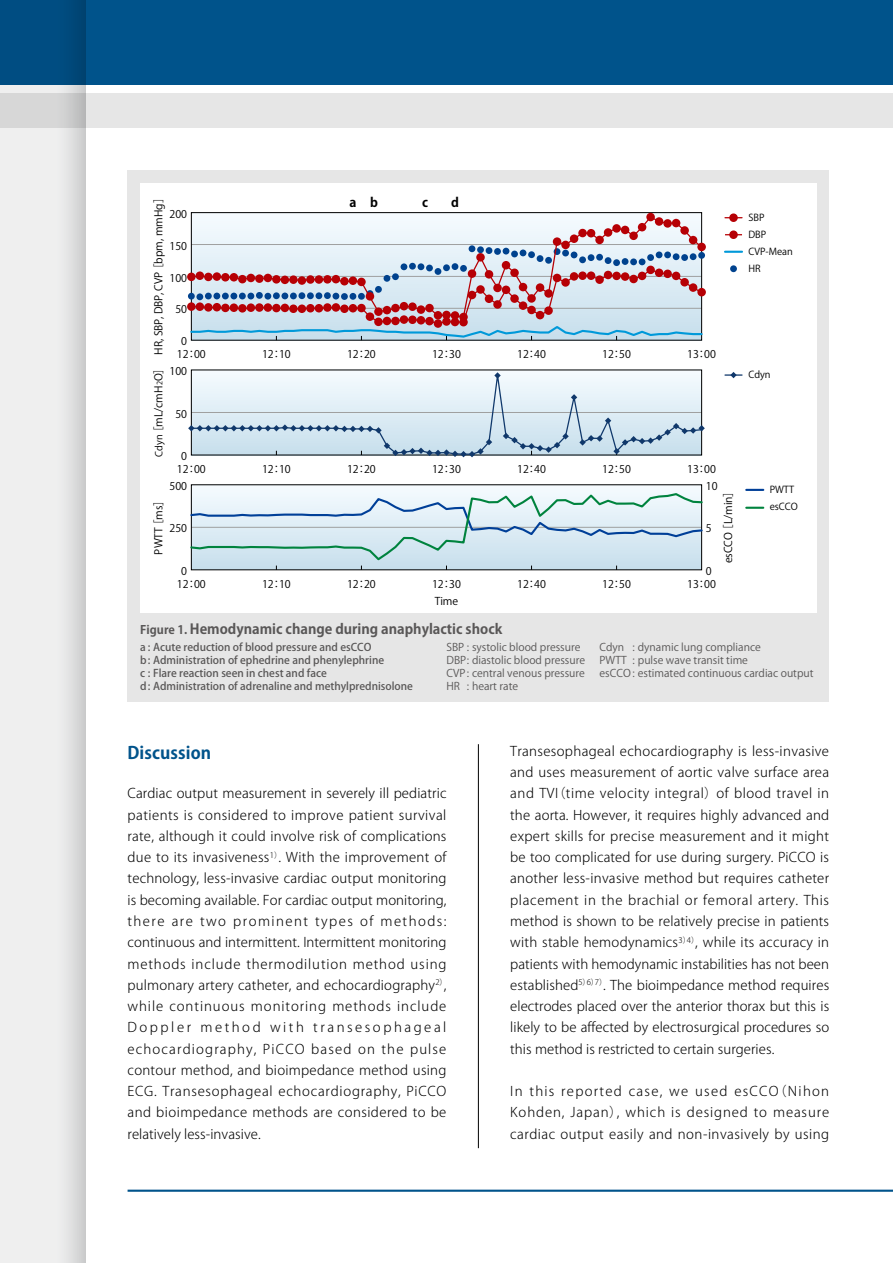
<style>
.page{position:relative;width:893px;height:1263px;background:#fff}
.page>*{position:absolute;margin:0;border:0;box-sizing:border-box;transform-origin:0 0}
.t1{font:700 16.95px "Koz Go Pro";letter-spacing:.005em;color:#00538b}
.t2{font:700 13.8px "Koz Go Pro";color:#595757}
.t3{font:300 13.35px/21.3px "Koz Go Pro";letter-spacing:.035em;color:#000;text-align:justify}
.t4{font:700 12.75px "Koz Go Pro";color:#000}
.t5{font:10.65px "Koz Go Pro";color:#000}
.t6{font:10.65px/12.8px "Koz Go Pro";color:#595757}
.t7{font:500 10.65px/12.8px "Koz Go Pro";color:#595757}
.t8{font:9.6px/17px "Koz Go Pro";color:#000}
.s1{font-size:9.6px}
.s2{font-size:7.5px}
.s3{font-size:11.7px}
</style>
<div class="page">
<div style="left:0;top:0;width:893px;height:85px;background:#00538b"></div>
<div style="left:0;top:94px;width:893px;height:34px;background:#e6e6e6"></div>
<svg style="left:0;top:0;width:85px;height:1263px"></svg>
<hr style="left:128px;top:1189px;width:765px;height:3px;background:#00538b">
<hr style="left:478px;top:744px;width:1px;height:404px;background:#000">
<div style="left:128px;top:170px;width:701px;height:532px;background:#e6e6e6"></div>
<div style="left:140px;top:183px;width:676px;height:429px;background:#fff"></div>
<div style="left:191px;top:485px;width:511px;height:85px;background:#f3fafe"></div>
<svg style="left:725px;top:251px;width:17px;height:2px"></svg>
<div style="left:698px;top:252px;width:7px;height:7px;background:#00428e;border-radius:50%"></div>
<div style="left:730px;top:265px;width:7px;height:7px;background:#00428e;border-radius:50%"></div>
<div style="left:729px;top:230px;width:9px;height:9px;background:#b60005;border-radius:50%"></div>
<svg style="left:187px;top:302px;width:9px;height:9px"></svg>
<svg style="left:190px;top:369px;width:513px;height:86px"></svg>
<svg style="left:190px;top:492px;width:513px;height:78px"></svg>
<svg style="left:188px;top:424px;width:194px;height:9px"></svg>
<svg style="left:384px;top:439px;width:108px;height:18px"></svg>
<svg style="left:494px;top:372px;width:7px;height:7px"></svg>
<svg style="left:503px;top:433px;width:66px;height:22px"></svg>
<svg style="left:571px;top:394px;width:6px;height:7px"></svg>
<svg style="left:579px;top:417px;width:126px;height:38px"></svg>
<svg style="left:189px;top:288px;width:515px;height:52px"></svg>
<div style="left:187px;top:273px;width:9px;height:8px;background:#b60005;border-radius:50%"></div>
<div style="left:442px;top:311px;width:9px;height:8px;background:#b60005;border-radius:50%"></div>
<div style="left:459px;top:313px;width:9px;height:8px;background:#b60005;border-radius:50%"></div>
<svg style="left:646px;top:213px;width:9px;height:8px"></svg>
<svg style="left:697px;top:243px;width:9px;height:8px"></svg>
<div style="left:729px;top:213px;width:9px;height:9px;background:#b60005;border-radius:50%"></div>
<svg style="left:725px;top:372px;width:17px;height:6px"></svg>
<svg style="left:746px;top:489px;width:17px;height:2px"></svg>
<svg style="left:746px;top:507px;width:17px;height:2px"></svg>
<svg style="left:190px;top:215px;width:513px;height:103px"></svg>
<p class="t4" style="left:349px;top:194px;width:30px">a b</p>
<p class="t4" style="left:422px;top:194px;width:7px">c</p>
<p class="t4" style="left:451px;top:194px;width:9px">d</p>
<p class="t5" style="left:152px;top:355px;width:163px;rotate:-90deg">HR, SBP, DBP, CVP ［bpm, mmHg］</p>
<p class="t5" style="left:152px;top:457px;width:95px;rotate:-90deg"><span class="s1">Cdyn</span>［mL/cmH<span class="s2">2</span>O］</p>
<p class="t5" style="left:170px;top:207px;width:19px">200</p>
<p class="t5" style="left:170px;top:239px;width:19px">150</p>
<p class="t5" style="left:170px;top:271px;width:19px">100</p>
<p class="t5" style="left:175px;top:303px;width:13px">50</p>
<p class="t5" style="left:181px;top:334px;width:7px">0</p>
<p class="t5" style="left:170px;top:364px;width:19px">100</p>
<p class="t5" style="left:175px;top:407px;width:13px">50</p>
<p class="t5" style="left:181px;top:449px;width:7px">0</p>
<p class="t5" style="left:170px;top:479px;width:19px">500</p>
<p class="t5" style="left:170px;top:522px;width:19px">250</p>
<p class="t5" style="left:181px;top:564px;width:7px">0</p>
<p class="t5" style="left:177px;top:347px;width:30px">12：00</p>
<p class="t5" style="left:262px;top:347px;width:30px">12：10</p>
<p class="t5" style="left:347px;top:347px;width:30px">12：20</p>
<p class="t5" style="left:432px;top:347px;width:30px">12：30</p>
<p class="t5" style="left:517px;top:347px;width:30px">12：40</p>
<p class="t5" style="left:602px;top:347px;width:30px">12：50</p>
<p class="t5" style="left:687px;top:347px;width:30px">13：00</p>
<p class="t5" style="left:177px;top:462px;width:30px">12：00</p>
<p class="t5" style="left:262px;top:462px;width:30px">12：10</p>
<p class="t5" style="left:347px;top:462px;width:30px">12：20</p>
<p class="t5" style="left:432px;top:462px;width:30px">12：30</p>
<p class="t5" style="left:517px;top:462px;width:30px">12：40</p>
<p class="t5" style="left:602px;top:462px;width:30px">12：50</p>
<p class="t5" style="left:687px;top:462px;width:30px">13：00</p>
<p class="t5" style="left:706px;top:479px;width:13px">10</p>
<p class="t5" style="left:706px;top:522px;width:7px">5</p>
<p class="t5" style="left:706px;top:564px;width:7px">0</p>
<p class="t5" style="left:152px;top:554px;width:61px;rotate:-90deg">PWTT ［ms］</p>
<p class="t5" style="left:721px;top:563px;width:79px;rotate:-90deg">esCCO ［L/min］</p>
<p class="t5" style="left:435px;top:594px;width:25px">Time</p>
<p class="t5" style="left:177px;top:577px;width:30px">12：00</p>
<p class="t5" style="left:262px;top:577px;width:30px">12：10</p>
<p class="t5" style="left:347px;top:577px;width:30px">12：20</p>
<p class="t5" style="left:432px;top:577px;width:30px">12：30</p>
<p class="t5" style="left:517px;top:577px;width:30px">12：40</p>
<p class="t5" style="left:602px;top:577px;width:30px">12：50</p>
<p class="t5" style="left:687px;top:577px;width:30px">13：00</p>
<p class="t8" style="left:748px;top:209px;width:46px">SBP<br>DBP<br>CVP-Mean<br>HR</p>
<p class="t8" style="left:748px;top:367px;width:24px">Cdyn</p>
<p class="t8" style="left:770px;top:481px;width:30px">PWTT esCCO</p>
<p class="t2" style="left:140px;top:620px;width:364px"><span class="s3">Figure 1.</span> Hemodynamic change during anaphylactic shock</p>
<p class="t7" style="left:140px;top:642px;width:274px">a : Acute reduction of blood pressure and esCCO<br>b : Administration of ephedrine and phenylephrine<br>c : Flare reaction seen in chest and face<br>d : Administration of adrenaline and methylprednisolone</p>
<p class="t6" style="left:446px;top:641px;width:140px">SBP : systolic blood pressure<br>DBP: diastolic blood pressure<br>CVP: central venous pressure<br>HR : heart rate</p>
<p class="t6" style="left:600px;top:641px;width:216px">Cdyn : dynamic lung compliance<br>PWTT : pulse wave transit time<br>esCCO : estimated continuous cardiac output</p>
<p class="t1" style="left:128px;top:742px;width:85px">Discussion</p>
<p class="t3" style="left:128px;top:783px;width:321px">Cardiac output measurement in severely ill pediatric patients is considered to improve patient survival rate, although it could involve risk of complications due to its invasiveness<sup>1）</sup>. With the improvement of technology, less-invasive cardiac output monitoring is becoming available. For cardiac output monitoring, there are two prominent types of methods: continuous and intermittent. Intermittent monitoring methods include thermodilution method using pulmonary artery catheter, and echocardiography<sup>2）</sup>, while continuous monitoring methods include Doppler method with transesophageal echocardiography, PiCCO based on the pulse contour method, and bioimpedance method using ECG. Transesophageal echocardiography, PiCCO and bioimpedance methods are considered to be relatively less-invasive.</p>
<p class="t3" style="left:510px;top:740px;width:321px">Transesophageal echocardiography is less-invasive and uses measurement of aortic valve surface area and TVI（time velocity integral）of blood travel in the aorta. However, it requires highly advanced and expert skills for precise measurement and it might be too complicated for use during surgery. PiCCO is another less-invasive method but requires catheter placement in the brachial or femoral artery. This method is shown to be relatively precise in patients with stable hemodynamics<sup>3）4）</sup>, while its accuracy in patients with hemodynamic instabilities has not been established<sup>5）6）7）</sup>. The bioimpedance method requires electrodes placed over the anterior thorax but this is likely to be affected by electrosurgical procedures so this method is restricted to certain surgeries.</p>
<p class="t3" style="left:510px;top:1081px;width:320px">In this reported case, we used esCCO（Nihon Kohden, Japan）, which is designed to measure cardiac output easily and non-invasively by using</p>
</div>
